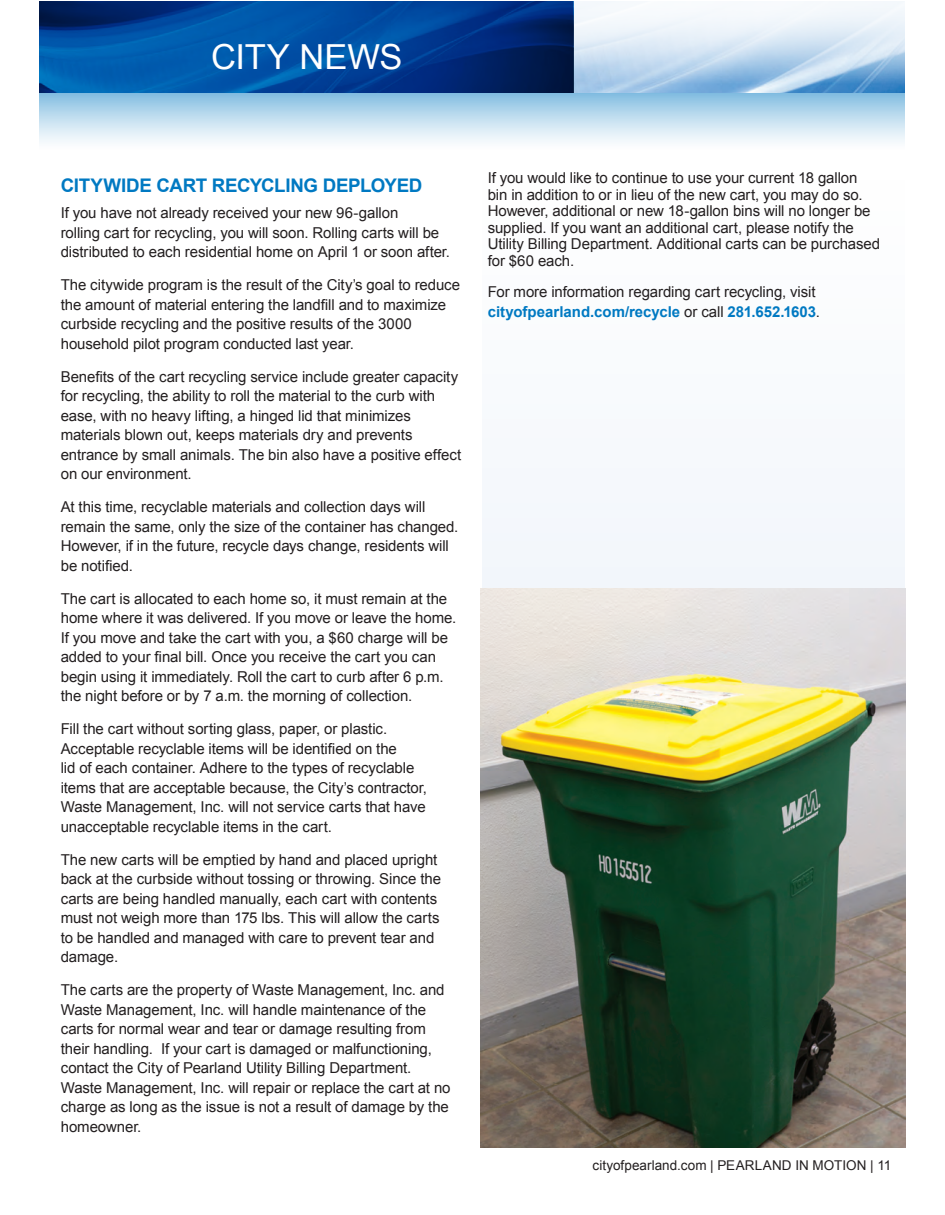
<style>
.page{position:relative;width:945px;height:1215px;background:#fff}
.page>*{position:absolute;margin:0;border:0;box-sizing:border-box;transform-origin:0 0}
.t1{font:34.5px "Arial";letter-spacing:-.005em;color:#fff}
.t2{font:700 18.75px "Arial";letter-spacing:-.015em;color:#0079c2}
.t3{font:15px/19.5px "Arial";letter-spacing:-.005em;color:#231f20}
.t4{font:13.5px "Arial";letter-spacing:.005em;color:#231f20}
.s1{font-weight:700;color:#0079c2}
</style>
<div class="page">
<div style="left:482px;top:180px;width:422px;height:967px;background:#f8fafd"></div>
<div style="left:39px;top:93px;width:865px;height:57px;background:linear-gradient(to bottom,#87bfe2,#fff)"></div>
<img style="left:561px;top:1px;width:343px;height:92px">
<svg style="left:40px;top:2px;width:533px;height:91px;background:#004392"></svg>
<img style="left:480px;top:588px;width:426px;height:560px">
<h1 class="t1" style="left:211px;top:35px;width:193px">CITY NEWS</h1>
<p class="t2" style="left:61px;top:173px;width:363px">CITYWIDE CART RECYCLING DEPLOYED</p>
<p class="t3" style="left:61px;top:204px;width:391px">If you have not already received your new 96-gallon<br>rolling cart for recycling, you will soon. Rolling carts will be distributed to each residential home on April 1 or soon after.</p>
<p class="t3" style="left:61px;top:276px;width:401px">The citywide program is the result of the City’s goal to reduce the amount of material entering the landfill and to maximize curbside recycling and the positive results of the 3000 household pilot program conducted last year.</p>
<p class="t3" style="left:61px;top:367px;width:402px">Benefits of the cart recycling service include greater capacity for recycling, the ability to roll the material to the curb with ease, with no heavy lifting, a hinged lid that minimizes materials blown out, keeps materials dry and prevents entrance by small animals. The bin also have a positive effect on our environment.</p>
<p class="t3" style="left:61px;top:498px;width:399px">At this time, recyclable materials and collection days will remain the same, only the size of the container has changed.<br>However, if in the future, recycle days change, residents will be notified.</p>
<p class="t3" style="left:61px;top:589px;width:397px">The cart is allocated to each home so, it must remain at the home where it was delivered. If you move or leave the home.<br>If you move and take the cart with you, a $60 charge will be added to your final bill. Once you receive the cart you can begin using it immediately. Roll the cart to curb after 6 p.m. the night before or by 7 a.m. the morning of collection.</p>
<p class="t3" style="left:61px;top:720px;width:368px">Fill the cart without sorting glass, paper, or plastic.<br>Acceptable recyclable items will be identified on the<br>lid of each container. Adhere to the types of recyclable items that are acceptable because, the City’s contractor, Waste Management, Inc. will not service carts that have unacceptable recyclable items in the cart.</p>
<p class="t3" style="left:61px;top:850px;width:382px">The new carts will be emptied by hand and placed upright back at the curbside without tossing or throwing. Since the carts are being handled manually, each cart with contents must not weigh more than 175 lbs. This will allow the carts to be handled and managed with care to prevent tear and damage.</p>
<p class="t3" style="left:61px;top:981px;width:391px">The carts are the property of Waste Management, Inc. and Waste Management, Inc. will handle maintenance of the carts for normal wear and tear or damage resulting from their handling. If your cart is damaged or malfunctioning, contact the City of Pearland Utility Billing Department.<br>Waste Management, Inc. will repair or replace the cart at no charge as long as the issue is not a result of damage by the homeowner.</p>
<p class="t3" style="left:488px;top:170px;width:394px;line-height:16.5px">If you would like to continue to use your current 18 gallon bin in addition to or in lieu of the new cart, you may do so.<br>However, additional or new 18-gallon bins will no longer be supplied. If you want an additional cart, please notify the Utility Billing Department. Additional carts can be purchased for $60 each.</p>
<p class="t3" style="left:488px;top:283px;width:334px">For more information regarding cart recycling, visit <span class="s1">cityofpearland.com/recycle</span> or call <span class="s1">281.652.1603</span>.</p>
<p class="t4" style="left:593px;top:1156px;width:300px">cityofpearland.com | PEARLAND IN MOTION | 11</p>
</div>
